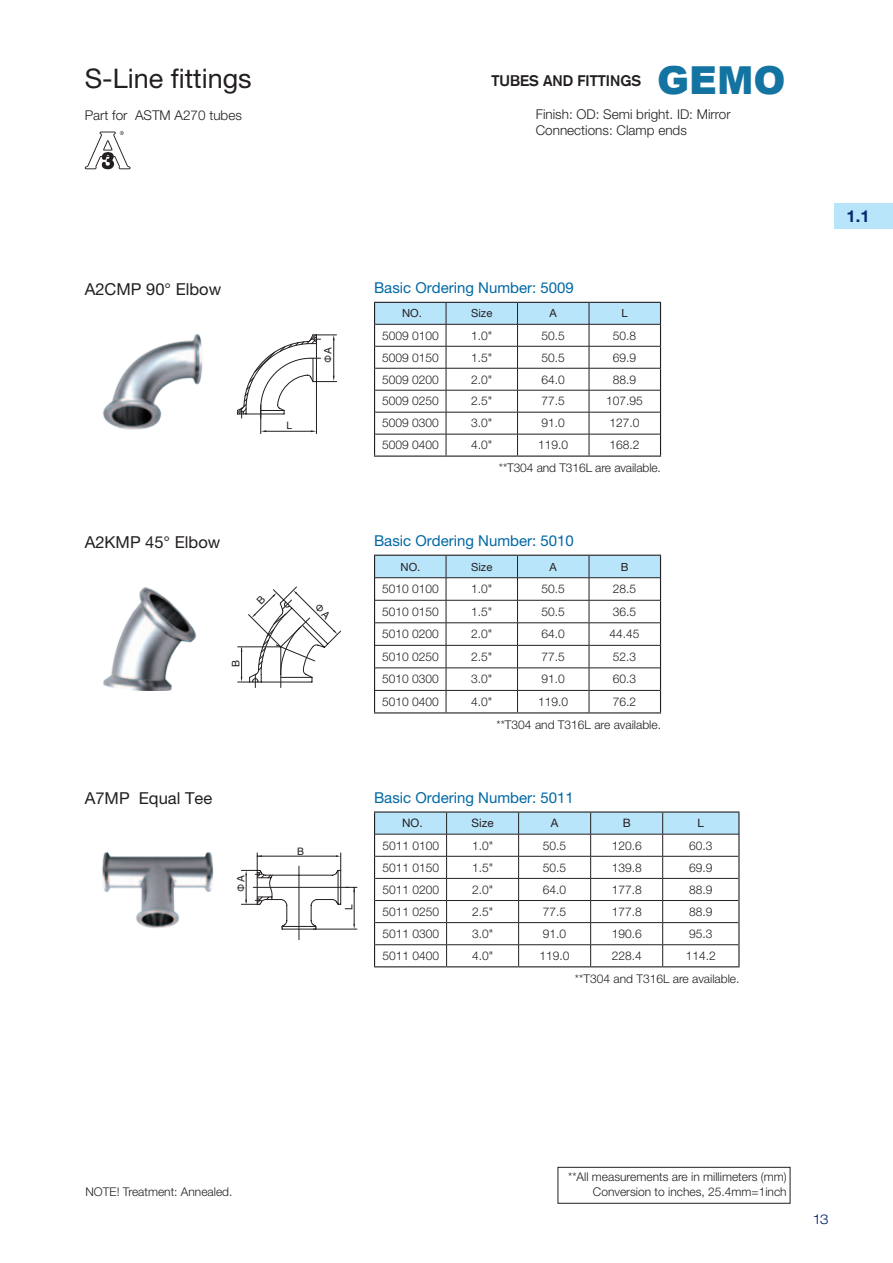
<style>
.page{position:relative;width:893px;height:1263px;background:#fff}
.page>*{position:absolute;margin:0;border:0;box-sizing:border-box;transform-origin:0 0}
.t1{font:900 38.55px "Arial";color:#1373a1}
.S-LINE{font:27px "Helvetica Neue LT Pro";color:#231f20}
.图称{font:16.5px "Helvetica Neue LT Pro";color:#231f20}
._1_1{font:700 16.5px "Helvetica Neue LT Pro";color:#08276c}
.表上{font:15px "Helvetica Neue LT Pro";color:#0068a5}
.t2{font:700 15px "Akzidenz Grotesk";color:#231f20}
.Finish{font:300 13.5px "Helvetica Neue LT Pro";color:#231f20}
.t3{font:300 expanded 13.5px "Helvetica Neue LT Pro";color:#08276c}
.表文字{font:300 12px "Helvetica Neue LT Pro";color:#231f20}
.表底{font:300 12px "Helvetica Neue LT Pro";color:#231f20}
.页底右{font:300 12px "Helvetica Neue LT Pro";color:#231f20}
.页底左{font:300 12px "Helvetica Neue LT Pro";color:#231f20}
.表主栏{font:11.7px "Helvetica Neue LT Pro";color:#231f20}
.表主栏-2{font:11.25px "Helvetica Neue LT Pro";color:#231f20}
.t4{font:10.35px "FZHTJW GB1 0";color:#231f20}
.t5{font:10.2px "FZHTJW GB1 0";color:#231f20}
</style>
<div class="page">
<div style="left:834px;top:203px;width:59px;height:26px;background:#b9e5fa"></div>
<div style="left:558px;top:1167px;width:232px;height:36px;border:1px solid #231f20"></div>
<svg style="left:85px;top:131px;width:46px;height:38px"></svg>
<img style="left:103px;top:334px;width:100px;height:96px">
<svg style="left:237px;top:334px;width:100px;height:100px"></svg>
<hr style="left:374px;top:455px;width:72px;height:2px;background:#231f20">
<hr style="left:446px;top:455px;width:71px;height:2px;background:#231f20">
<hr style="left:517px;top:455px;width:72px;height:2px;background:#231f20">
<hr style="left:589px;top:455px;width:72px;height:2px;background:#231f20">
<svg style="left:374px;top:302px;width:287px;height:153px"></svg>
<hr style="left:375px;top:434px;width:71px;height:1px;background:#231f20">
<hr style="left:446px;top:434px;width:71px;height:1px;background:#231f20">
<hr style="left:517px;top:434px;width:72px;height:1px;background:#231f20">
<hr style="left:589px;top:434px;width:71px;height:1px;background:#231f20">
<hr style="left:299px;top:866px;width:1px;height:74px;background:#231f20">
<svg style="left:241px;top:852px;width:116px;height:78px"></svg>
<img style="left:102px;top:852px;width:112px;height:76px">
<hr style="left:374px;top:811px;width:73px;height:2px;background:#231f20">
<hr style="left:447px;top:811px;width:72px;height:2px;background:#231f20">
<hr style="left:519px;top:811px;width:72px;height:2px;background:#231f20">
<hr style="left:591px;top:811px;width:72px;height:2px;background:#231f20">
<hr style="left:663px;top:811px;width:76px;height:2px;background:#231f20">
<svg style="left:374px;top:812px;width:365px;height:154px"></svg>
<hr style="left:374px;top:966px;width:73px;height:1px;background:#231f20">
<hr style="left:447px;top:966px;width:72px;height:1px;background:#231f20">
<hr style="left:519px;top:966px;width:72px;height:1px;background:#231f20">
<hr style="left:591px;top:966px;width:72px;height:1px;background:#231f20">
<hr style="left:663px;top:966px;width:76px;height:1px;background:#231f20">
<img style="left:103px;top:588px;width:94px;height:103px">
<hr style="left:517px;top:712px;width:72px;height:1px;background:#231f20">
<svg style="left:374px;top:555px;width:287px;height:157px"></svg>
<hr style="left:374px;top:712px;width:72px;height:1px;background:#231f20">
<hr style="left:446px;top:712px;width:71px;height:1px;background:#231f20">
<hr style="left:589px;top:712px;width:72px;height:1px;background:#231f20">
<svg style="left:237px;top:587px;width:104px;height:101px"></svg>
<p class="S-LINE" style="left:85px;top:63px;width:169px">S-Line fittings</p>
<p class="Finish" style="left:85px;top:107px;width:159px">Part for ASTM A270 tubes</p>
<p class="t2" style="left:491px;top:72px;width:151px">TUBES AND FITTINGS</p>
<p class="t1" style="left:657px;top:52px;width:130px">GEMO</p>
<p class="Finish" style="left:536px;top:106px;width:196px">Finish: OD: Semi bright. ID: Mirror</p>
<p class="Finish" style="left:536px;top:122px;width:153px">Connections: Clamp ends</p>
<p class="图称" style="left:85px;top:279px;width:138px">A2CMP 90° Elbow</p>
<p class="表上" style="left:374px;top:279px;width:201px">Basic Ordering Number: 5009</p>
<p class="表主栏-2" style="left:402px;top:307px;width:21px">NO.</p>
<p class="表主栏-2" style="left:471px;top:307px;width:23px">Size</p>
<p class="表主栏-2" style="left:550px;top:307px;width:9px">A</p>
<p class="表主栏-2" style="left:621px;top:307px;width:8px">L</p>
<p class="表文字" style="left:382px;top:328px;width:58px">5009 0100</p>
<p class="表文字" style="left:471px;top:328px;width:23px">1.0"</p>
<p class="表文字" style="left:542px;top:328px;width:25px">50.5</p>
<p class="表文字" style="left:613px;top:328px;width:25px">50.8</p>
<p class="表文字" style="left:382px;top:350px;width:58px">5009 0150</p>
<p class="表文字" style="left:471px;top:350px;width:23px">1.5"</p>
<p class="表文字" style="left:542px;top:350px;width:25px">50.5</p>
<p class="表文字" style="left:613px;top:350px;width:25px">69.9</p>
<p class="表文字" style="left:382px;top:372px;width:58px">5009 0200</p>
<p class="表文字" style="left:471px;top:372px;width:23px">2.0"</p>
<p class="表文字" style="left:542px;top:372px;width:25px">64.0</p>
<p class="表文字" style="left:613px;top:372px;width:25px">88.9</p>
<p class="表文字" style="left:382px;top:394px;width:58px">5009 0250</p>
<p class="表文字" style="left:471px;top:394px;width:23px">2.5"</p>
<p class="表文字" style="left:542px;top:394px;width:25px">77.5</p>
<p class="表文字" style="left:606px;top:394px;width:38px">107.95</p>
<p class="表文字" style="left:382px;top:416px;width:58px">5009 0300</p>
<p class="表文字" style="left:471px;top:416px;width:23px">3.0"</p>
<p class="表文字" style="left:542px;top:416px;width:25px">91.0</p>
<p class="表文字" style="left:610px;top:416px;width:32px">127.0</p>
<p class="表文字" style="left:382px;top:438px;width:58px">5009 0400</p>
<p class="表文字" style="left:471px;top:438px;width:23px">4.0"</p>
<p class="表文字" style="left:538px;top:438px;width:32px">119.0</p>
<p class="表文字" style="left:610px;top:438px;width:32px">168.2</p>
<p class="表底" style="left:499px;top:460px;width:164px">**T304 and T316L are available.</p>
<p class="t5" style="left:322px;top:364px;width:19px;rotate:-90deg">ΦA</p>
<p class="t5" style="left:286px;top:420px;width:7px">L</p>
<p class="图称" style="left:85px;top:532px;width:137px">A2KMP 45° Elbow</p>
<p class="t4" style="left:230px;top:667px;width:8px;rotate:-90deg">B</p>
<p class="表上" style="left:374px;top:532px;width:201px">Basic Ordering Number: 5010</p>
<p class="表主栏-2" style="left:401px;top:560px;width:21px">NO.</p>
<p class="表主栏-2" style="left:471px;top:560px;width:23px">Size</p>
<p class="表主栏-2" style="left:550px;top:560px;width:9px">A</p>
<p class="表主栏-2" style="left:621px;top:560px;width:9px">B</p>
<p class="表文字" style="left:382px;top:582px;width:58px">5010 0100</p>
<p class="表文字" style="left:471px;top:582px;width:23px">1.0"</p>
<p class="表文字" style="left:542px;top:582px;width:25px">50.5</p>
<p class="表文字" style="left:613px;top:582px;width:25px">28.5</p>
<p class="表文字" style="left:382px;top:604px;width:58px">5010 0150</p>
<p class="表文字" style="left:471px;top:604px;width:23px">1.5"</p>
<p class="表文字" style="left:542px;top:604px;width:25px">50.5</p>
<p class="表文字" style="left:613px;top:604px;width:25px">36.5</p>
<p class="表文字" style="left:382px;top:627px;width:58px">5010 0200</p>
<p class="表文字" style="left:471px;top:627px;width:23px">2.0"</p>
<p class="表文字" style="left:542px;top:627px;width:25px">64.0</p>
<p class="表文字" style="left:610px;top:627px;width:32px">44.45</p>
<p class="表文字" style="left:382px;top:649px;width:58px">5010 0250</p>
<p class="表文字" style="left:471px;top:649px;width:23px">2.5"</p>
<p class="表文字" style="left:542px;top:649px;width:25px">77.5</p>
<p class="表文字" style="left:613px;top:649px;width:25px">52.3</p>
<p class="表文字" style="left:382px;top:672px;width:58px">5010 0300</p>
<p class="表文字" style="left:471px;top:672px;width:23px">3.0"</p>
<p class="表文字" style="left:542px;top:672px;width:25px">91.0</p>
<p class="表文字" style="left:613px;top:672px;width:25px">60.3</p>
<p class="表文字" style="left:382px;top:694px;width:58px">5010 0400</p>
<p class="表文字" style="left:471px;top:694px;width:23px">4.0"</p>
<p class="表文字" style="left:538px;top:694px;width:32px">119.0</p>
<p class="表文字" style="left:613px;top:694px;width:25px">76.2</p>
<p class="表底" style="left:496px;top:717px;width:166px">**T304 and T316L are available.</p>
<p class="图称" style="left:85px;top:789px;width:129px">A7MP Equal Tee</p>
<p class="表上" style="left:374px;top:789px;width:201px">Basic Ordering Number: 5011</p>
<p class="表主栏" style="left:402px;top:816px;width:22px">NO.</p>
<p class="表主栏" style="left:472px;top:816px;width:23px">Size</p>
<p class="表主栏" style="left:551px;top:816px;width:9px">A</p>
<p class="表主栏" style="left:623px;top:816px;width:9px">B</p>
<p class="表主栏" style="left:697px;top:816px;width:8px">L</p>
<p class="表文字" style="left:382px;top:838px;width:58px">5011 0100</p>
<p class="表文字" style="left:472px;top:838px;width:23px">1.0"</p>
<p class="表文字" style="left:543px;top:838px;width:25px">50.5</p>
<p class="表文字" style="left:612px;top:838px;width:32px">120.6</p>
<p class="表文字" style="left:689px;top:838px;width:25px">60.3</p>
<p class="表文字" style="left:382px;top:860px;width:58px">5011 0150</p>
<p class="表文字" style="left:472px;top:860px;width:23px">1.5"</p>
<p class="表文字" style="left:543px;top:860px;width:25px">50.5</p>
<p class="表文字" style="left:612px;top:860px;width:32px">139.8</p>
<p class="表文字" style="left:689px;top:860px;width:25px">69.9</p>
<p class="表文字" style="left:382px;top:882px;width:58px">5011 0200</p>
<p class="表文字" style="left:472px;top:882px;width:23px">2.0"</p>
<p class="表文字" style="left:543px;top:882px;width:25px">64.0</p>
<p class="表文字" style="left:612px;top:882px;width:32px">177.8</p>
<p class="表文字" style="left:689px;top:882px;width:25px">88.9</p>
<p class="表文字" style="left:382px;top:904px;width:58px">5011 0250</p>
<p class="表文字" style="left:472px;top:904px;width:23px">2.5"</p>
<p class="表文字" style="left:543px;top:904px;width:25px">77.5</p>
<p class="表文字" style="left:612px;top:904px;width:32px">177.8</p>
<p class="表文字" style="left:689px;top:904px;width:25px">88.9</p>
<p class="表文字" style="left:382px;top:926px;width:58px">5011 0300</p>
<p class="表文字" style="left:472px;top:926px;width:23px">3.0"</p>
<p class="表文字" style="left:543px;top:926px;width:25px">91.0</p>
<p class="表文字" style="left:612px;top:926px;width:32px">190.6</p>
<p class="表文字" style="left:689px;top:926px;width:25px">95.3</p>
<p class="表文字" style="left:382px;top:948px;width:58px">5011 0400</p>
<p class="表文字" style="left:472px;top:948px;width:23px">4.0"</p>
<p class="表文字" style="left:540px;top:948px;width:32px">119.0</p>
<p class="表文字" style="left:612px;top:948px;width:32px">228.4</p>
<p class="表文字" style="left:686px;top:948px;width:32px">114.2</p>
<p class="表底" style="left:575px;top:971px;width:166px">**T304 and T316L are available.</p>
<p class="t4" style="left:297px;top:846px;width:8px">B</p>
<p class="t4" style="left:235px;top:893px;width:19px;rotate:-90deg">ΦA</p>
<p class="t4" style="left:343px;top:910px;width:7px;rotate:-90deg">L</p>
<p class="_1_1" style="left:847px;top:206px;width:24px">1.1</p>
<p class="页底左" style="left:86px;top:1184px;width:148px">NOTE! Treatment: Annealed.</p>
<p class="页底右" style="left:568px;top:1169px;width:220px">**All measurements are in millimeters (mm)</p>
<p class="页底右" style="left:593px;top:1184px;width:195px">Conversion to inches, 25.4mm=1inch</p>
<p class="t3" style="left:814px;top:1211px;width:17px">13</p>
</div>
